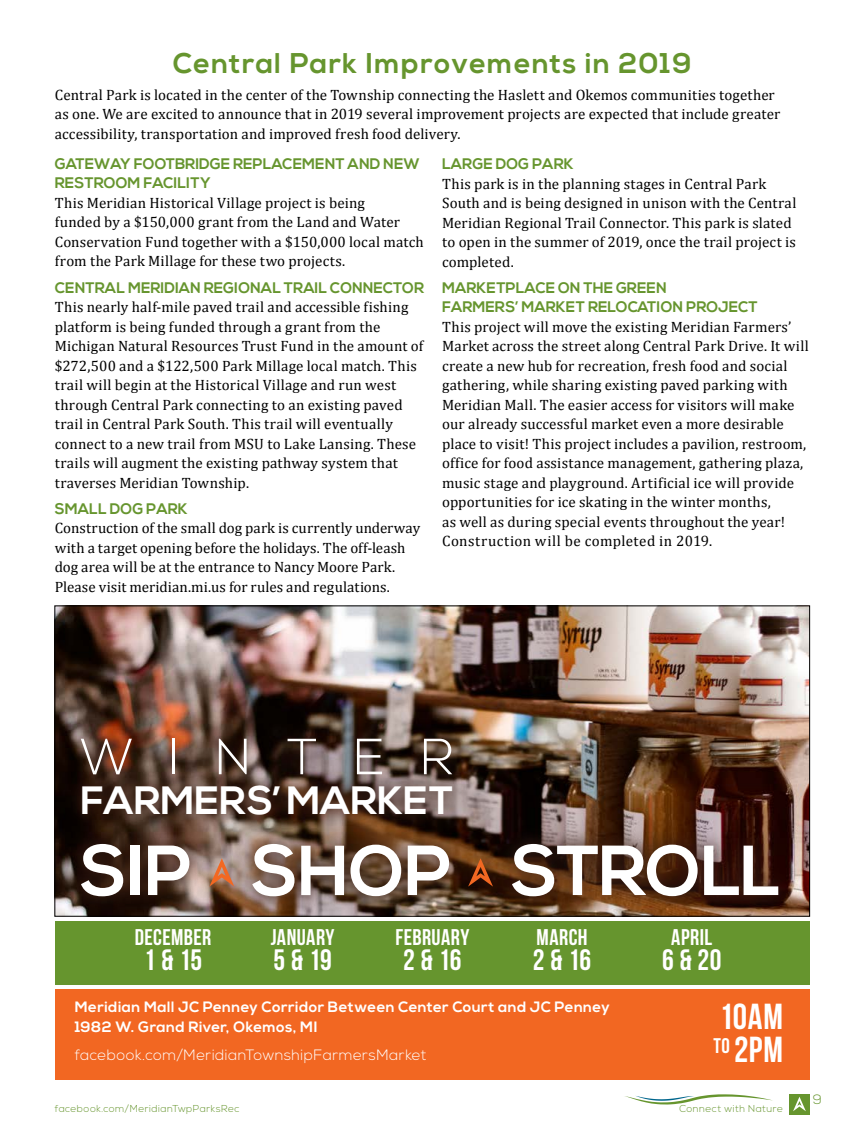
<style>
.page{position:relative;width:864px;height:1134px;background:#fff}
.page>*{position:absolute;margin:0;border:0;box-sizing:border-box;transform-origin:0 0}
.t1{font:700 70.65px "Nexa";letter-spacing:-.01em;color:#fff}
.t2{font:300 50.7px "Nexa";letter-spacing:.705em;color:#fff}
.t3{font:700 39.45px "Nexa";color:#fff}
.t4{font:36.15px/33.6px "Bebas Neue";letter-spacing:.015em;color:#fff}
.t5{font:29.55px "Bebas Neue";letter-spacing:-.015em;color:#fff}
.t6{font:700 28.5px "Nexa";letter-spacing:.05em;color:#66952e}
.t7{font:22.8px "Bebas Neue";letter-spacing:.015em;color:#fff}
.t8{font:700 15.3px/19.5px "Nexa";color:#66952e}
.t9{font:15px/19.5px "Cambria";letter-spacing:.01em;color:#000}
.t10{font:700 15px/20.4px "Nexa";letter-spacing:.025em;color:#fff}
.t11{font:300 15px "Nexa";letter-spacing:.03em;color:#fff}
.t12{font:300 13.5px "Nexa";color:#66952e}
.t13{font:300 10.05px "Nexa";letter-spacing:.045em;color:#66952e}
</style>
<div class="page">
<div style="left:789px;top:1094px;width:21px;height:20px;background:#66952e"></div>
<svg style="left:793px;top:1097px;width:13px;height:14px"></svg>
<svg style="left:625px;top:1094px;width:148px;height:11px"></svg>
<div style="left:55px;top:990px;width:755px;height:90px;background:#f26722"></div>
<div style="left:55px;top:921px;width:755px;height:63px;background:#66952e"></div>
<img style="left:56px;top:608px;width:752px;height:307px">
<div style="left:56px;top:817px;width:748px;height:108px;background:#3c2015;opacity:.58"></div>
<div style="left:68px;top:831px;width:724px;height:79px;background:#3c2015;opacity:.75"></div>
<div style="left:57px;top:712px;width:419px;height:128px;background:#3c2015;opacity:.58"></div>
<div style="left:69px;top:725px;width:396px;height:102px;background:#3c2015;opacity:.75"></div>
<div style="left:193px;top:842px;width:57px;height:60px;background:#3c2015;opacity:.58"></div>
<svg style="left:209px;top:858px;width:25px;height:29px"></svg>
<div style="left:451px;top:842px;width:58px;height:60px;background:#3c2015;opacity:.58"></div>
<svg style="left:468px;top:858px;width:25px;height:29px"></svg>
<h3 class="t6" style="left:173px;top:47px;width:521px">Central Park Improvements in 2019</h3>
<p class="t9" style="left:55px;top:85px;width:727px">Central Park is located in the center of the Township connecting the Haslett and Okemos communities together as one. We are excited to announce that in 2019 several improvement projects are expected that include greater accessibility, transportation and improved fresh food delivery.</p>
<p class="t8" style="left:55px;top:154px;width:367px">GATEWAY FOOTBRIDGE REPLACEMENT AND NEW<br>RESTROOM FACILITY</p>
<p class="t9" style="left:55px;top:193px;width:371px">This Meridian Historical Village project is being<br>funded by a $150,000 grant from the Land and Water Conservation Fund together with a $150,000 local match from the Park Millage for these two projects.</p>
<p class="t8" style="left:55px;top:278px;width:371px">CENTRAL MERIDIAN REGIONAL TRAIL CONNECTOR</p>
<p class="t9" style="left:55px;top:297px;width:370px">This nearly half-mile paved trail and accessible fishing platform is being funded through a grant from the Michigan Natural Resources Trust Fund in the amount of $272,500 and a $122,500 Park Millage local match. This trail will begin at the Historical Village and run west through Central Park connecting to an existing paved trail in Central Park South. This trail will eventually connect to a new trail from MSU to Lake Lansing. These trails will augment the existing pathway system that traverses Meridian Township.</p>
<p class="t8" style="left:55px;top:499px;width:134px">SMALL DOG PARK</p>
<p class="t9" style="left:55px;top:518px;width:367px">Construction of the small dog park is currently underway with a target opening before the holidays. The off-leash dog area will be at the entrance to Nancy Moore Park.<br>Please visit meridian.mi.us for rules and regulations.</p>
<p class="t8" style="left:442px;top:155px;width:133px">LARGE DOG PARK</p>
<p class="t9" style="left:442px;top:174px;width:356px">This park is in the planning stages in Central Park South and is being designed in unison with the Central Meridian Regional Trail Connector. This park is slated to open in the summer of 2019, once the trail project is completed.</p>
<p class="t8" style="left:442px;top:278px;width:317px">MARKETPLACE ON THE GREEN<br>FARMERS’ MARKET RELOCATION PROJECT</p>
<p class="t9" style="left:442px;top:317px;width:368px">This project will move the existing Meridian Farmers’ Market across the street along Central Park Drive. It will create a new hub for recreation, fresh food and social gathering, while sharing existing paved parking with Meridian Mall. The easier access for visitors will make our already successful market even a more desirable place to visit! This project includes a pavilion, restroom, office for food assistance management, gathering plaza, music stage and playground. Artificial ice will provide opportunities for ice skating in the winter months,<br>as well as during special events throughout the year!<br>Construction will be completed in 2019.</p>
<h2 class="t2" style="left:80px;top:728px;width:375px">WINTER</h2>
<h3 class="t3" style="left:80px;top:778px;width:375px">FARMERS’ MARKET</h3>
<h1 class="t1" style="left:80px;top:830px;width:703px">SIP SHOP STROLL</h1>
<h3 class="t7" style="left:135px;top:925px;width:78px">DECEMBER</h3>
<h3 class="t5" style="left:144px;top:944px;width:60px">1 &amp; 15</h3>
<h3 class="t7" style="left:537px;top:925px;width:53px">MARCH</h3>
<h3 class="t5" style="left:533px;top:944px;width:60px">2 &amp; 16</h3>
<h3 class="t7" style="left:271px;top:925px;width:65px">JANUARY</h3>
<h3 class="t5" style="left:273px;top:944px;width:60px">5 &amp; 19</h3>
<h3 class="t7" style="left:395px;top:925px;width:76px">FEBRUARY</h3>
<h3 class="t5" style="left:403px;top:944px;width:60px">2 &amp; 16</h3>
<h3 class="t7" style="left:671px;top:925px;width:42px">APRIL</h3>
<h3 class="t5" style="left:662px;top:944px;width:61px">6 &amp; 20</h3>
<p class="t10" style="left:75px;top:997px;width:536px">Meridian Mall JC Penney Corridor Between Center Court and JC Penney<br>1982 W. Grand River, Okemos, MI</p>
<p class="t11" style="left:75px;top:1046px;width:353px">facebook.com/MeridianTownshipFarmersMarket</p>
<h3 class="t4" style="left:713px;top:999px;width:71px">10AM<br><sup>TO</sup> 2PM</h3>
<p class="t13" style="left:55px;top:1103px;width:186px">facebook.com/MeridianTwpParksRec</p>
<p class="t13" style="left:679px;top:1103px;width:105px">Connect with Nature</p>
<p class="t12" style="left:813px;top:1092px;width:11px">9</p>
</div>
